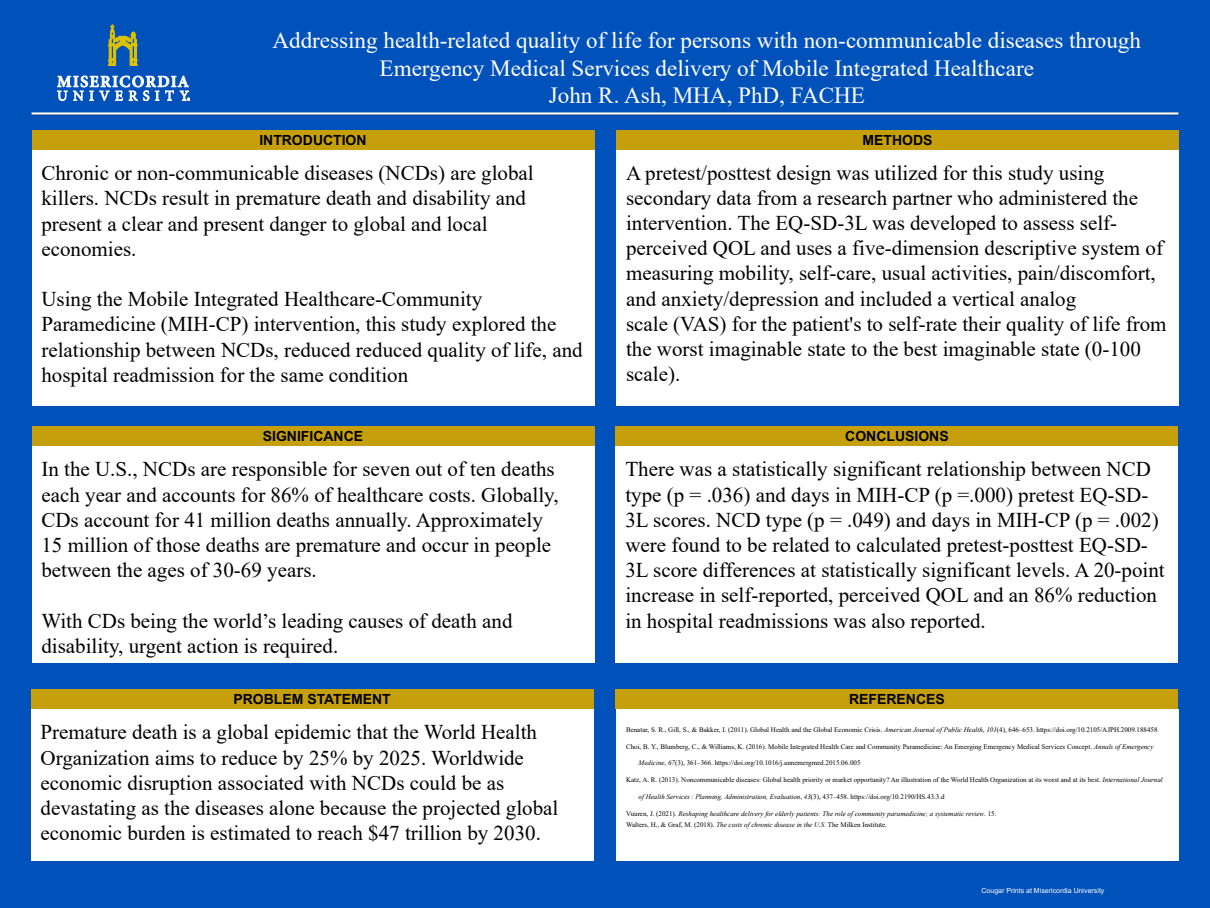
<style>
.page{position:relative;width:1210px;height:908px;background:#fff}
.page>*{position:absolute;margin:0;border:0;box-sizing:border-box;transform-origin:0 0}
.t1{font:23.1px/27.6px "Times New Roman";color:#fff;text-align:center}
.t2{font:21px/25.2px "Times New Roman";color:#000}
.t3{font:700 14px "Arial";color:#000}
.t4{font:7px "Times New Roman";color:#000}
.t5{font:italic 7px/10.8px "Times New Roman";color:#000}
.t6{font:7px "Arial";color:#fff}
.s1{font-style:italic}
.s2{font-style:normal}
</style>
<div class="page">
<div style="left:0;top:0;width:1210px;height:907px;background:#0051ba"></div>
<img style="left:31px;top:112px;width:1148px;height:4px">
<hr style="left:31px;top:112px;width:1147px;height:2px;background:#fff">
<svg style="left:108px;top:25px;width:29px;height:40px"></svg>
<svg style="left:57px;top:76px;width:133px;height:24px"></svg>
<div style="left:31px;top:709px;width:562px;height:150px;background:#fff"></div>
<div style="left:31px;top:150px;width:563px;height:255px;background:#fff"></div>
<div style="left:31px;top:446px;width:563px;height:216px;background:#fff"></div>
<div style="left:616px;top:149px;width:563px;height:256px;background:#fff"></div>
<div style="left:615px;top:446px;width:563px;height:216px;background:#fff"></div>
<div style="left:616px;top:709px;width:563px;height:150px;background:#fff"></div>
<div style="left:615px;top:689px;width:563px;height:20px;background:#c6a00c"></div>
<div style="left:31px;top:426px;width:563px;height:20px;background:#c6a00c"></div>
<div style="left:616px;top:130px;width:563px;height:20px;background:#c6a00c"></div>
<div style="left:615px;top:426px;width:563px;height:20px;background:#c6a00c"></div>
<div style="left:31px;top:689px;width:562px;height:20px;background:#c6a00c"></div>
<div style="left:31px;top:130px;width:563px;height:20px;background:#c6a00c"></div>
<p class="t1" style="left:272px;top:26px;width:870px">Addressing health-related quality of life for persons with non-communicable diseases through<br>Emergency Medical Services delivery of Mobile Integrated Healthcare<br>John R. Ash, MHA, PhD, FACHE</p>
<p class="t3" style="left:259px;top:130px;width:109px">INTRODUCTION</p>
<p class="t2" style="left:41px;top:160px;width:494px">Chronic or non-communicable diseases (NCDs) are global killers. NCDs result in premature death and disability and present a clear and present danger to global and local economies.</p>
<p class="t2" style="left:41px;top:286px;width:543px">Using the Mobile Integrated Healthcare-Community Paramedicine (MIH-CP) intervention, this study explored the relationship between NCDs, reduced reduced quality of life, and hospital readmission for the same condition</p>
<p class="t3" style="left:263px;top:426px;width:102px">SIGNIFICANCE</p>
<p class="t2" style="left:41px;top:456px;width:518px">In the U.S., NCDs are responsible for seven out of ten deaths each year and accounts for 86% of healthcare costs. Globally, CDs account for 41 million deaths annually. Approximately 15 million of those deaths are premature and occur in people between the ages of 30-69 years.</p>
<p class="t2" style="left:41px;top:607px;width:472px">With CDs being the world’s leading causes of death and disability, urgent action is required.</p>
<p class="t3" style="left:233px;top:689px;width:159px">PROBLEM STATEMENT</p>
<p class="t2" style="left:41px;top:718px;width:519px">Premature death is a global epidemic that the World Health Organization aims to reduce by 25% by 2025. Worldwide economic disruption associated with NCDs could be as devastating as the diseases alone because the projected global economic burden is estimated to reach $47 trillion by 2030.</p>
<p class="t3" style="left:862px;top:131px;width:71px">METHODS</p>
<p class="t2" style="left:626px;top:159px;width:542px">A pretest/posttest design was utilized for this study using secondary data from a research partner who administered the intervention. The EQ-SD-3L was developed to assess self&shy;perceived QOL and uses a five-dimension descriptive system of measuring mobility, self-care, usual activities, pain/discomfort, and anxiety/depression and included a vertical analog<br>scale (VAS) for the patient's to self-rate their quality of life from the worst imaginable state to the best imaginable state (0-100 scale).</p>
<p class="t3" style="left:845px;top:426px;width:105px">CONCLUSIONS</p>
<p class="t2" style="left:625px;top:456px;width:541px">There was a statistically significant relationship between NCD type (p = .036) and days in MIH-CP (p =.000) pretest EQ-SD-3L scores. NCD type (p = .049) and days in MIH-CP (p = .002) were found to be related to calculated pretest-posttest EQ-SD-3L score differences at statistically significant levels. A 20-point increase in self-reported, perceived QOL and an 86% reduction in hospital readmissions was also reported.</p>
<p class="t3" style="left:849px;top:689px;width:97px">REFERENCES</p>
<p class="t4" style="left:626px;top:724px;width:533px">Benatar, S. R., Gill, S., &amp; Bakker, I. (2011). Global Health and the Global Economic Crisis. <span class="s1">American Journal of Public Health</span>, <span class="s1">101</span>(4), 646–653. https://doi.org/10.2105/AJPH.2009.188458</p>
<p class="t4" style="left:626px;top:741px;width:529px">Choi, B. Y., Blumberg, C., &amp; Williams, K. (2016). Mobile Integrated Health Care and Community Paramedicine: An Emerging Emergency Medical Services Concept. <span class="s1">Annals of Emergency</span></p>
<p class="t4" style="left:638px;top:757px;width:223px"><span class="s1">Medicine</span>, <span class="s1">67</span>(3), 361–366. https://doi.org/10.1016/j.annemergmed.2015.06.005</p>
<p class="t4" style="left:626px;top:774px;width:538px">Katz, A. R. (2013). Noncommunicable diseases: Global health priority or market opportunity? An illustration of the World Health Organization at its worst and at its best. <span class="s1">International Journal</span></p>
<p class="t5" style="left:638px;top:790px;width:307px">of Health Services : Planning, Administration, Evaluation<span class="s2">,</span> 43<span class="s2">(3), 437–458. https://doi.org/10.2190/HS.43.3.d</span></p>
<p class="t5" style="left:626px;top:807px;width:372px"><span class="s2">Vuuren, J. (2021).</span> Reshaping healthcare delivery for elderly patients: The role of community paramedicine; a systematic review<span class="s2">. 15.<br>Walters, H., &amp; Graf, M. (2018).</span> The costs of chronic disease in the U.S. <span class="s2">The Milken Institute.</span></p>
<p class="t6" style="left:981px;top:885px;width:124px">Cougar Prints at Misericordia University</p>
</div>
